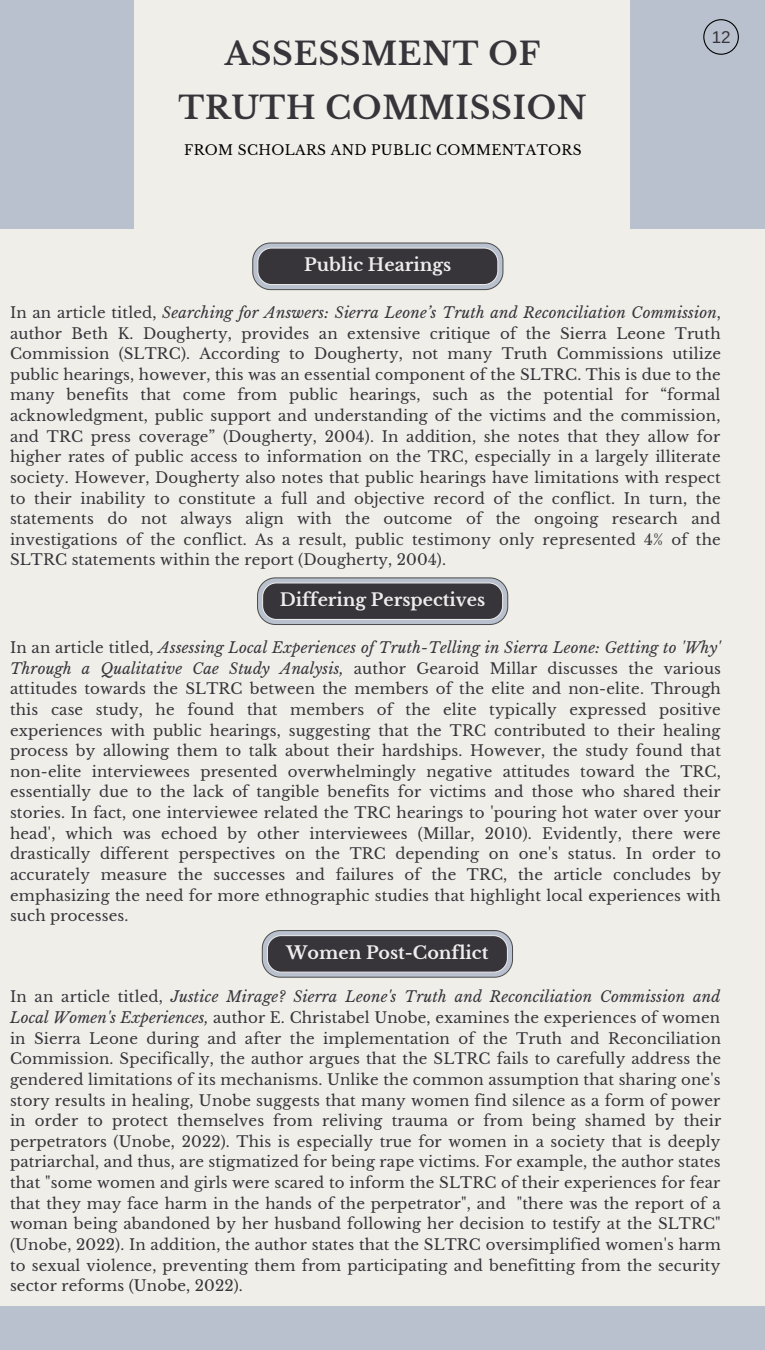
<style>
.page{position:relative;width:765px;height:1350px;background:#efeee9}
.page>*{position:absolute;margin:0;border:0;box-sizing:border-box;transform-origin:0 0}
.t1{font:700 31.25px/54.4px "Libre Baskerville";letter-spacing:.025em;color:#37343a;text-align:center}
.t2{font:700 17.5px "Libre Baskerville";color:#ededed}
.t3{font:17px "Arimo";color:#37343a}
.t4{font:15px/20.6px "Libre Baskerville";letter-spacing:.01em;color:#37343a;text-align:justify}
.t5{font:13.75px "Libre Baskerville";letter-spacing:.025em;color:#000}
.s1{font-style:italic}
</style>
<div class="page">
<div style="left:0;top:0;width:134px;height:229px;background:#b8c1cd"></div>
<div style="left:630px;top:0;width:135px;height:229px;background:#b8c1cd"></div>
<div style="left:0;top:1306px;width:765px;height:44px;background:#b8c1cd"></div>
<svg style="left:703px;top:19px;width:36px;height:36px"></svg>
<svg style="left:257px;top:577px;width:251px;height:48px;background:#5d5d63"></svg>
<svg style="left:262px;top:930px;width:251px;height:48px;background:#5d5d63"></svg>
<svg style="left:252px;top:242px;width:251px;height:48px;background:#5e5d64"></svg>
<h1 class="t1" style="left:178px;top:27px;width:410px">ASSESSMENT OF<br>TRUTH COMMISSION</h1>
<p class="t5" style="left:184px;top:141px;width:399px">FROM SCHOLARS AND PUBLIC COMMENTATORS</p>
<p class="t2" style="left:304px;top:254px;width:149px">Public Hearings</p>
<p class="t3" style="left:712px;top:27px;width:20px">12</p>
<p class="t4" style="left:10px;top:302px;width:713px">In an article titled, <span class="s1">Searching for Answers: Sierra Leone’s Truth and Reconciliation Commission</span>, author Beth K. Dougherty, provides an extensive critique of the Sierra Leone Truth Commission (SLTRC). According to Dougherty, not many Truth Commissions utilize public hearings, however, this was an essential component of the SLTRC. This is due to the many benefits that come from public hearings, such as the potential for “formal acknowledgment, public support and understanding of the victims and the commission, and TRC press coverage” (Dougherty, 2004). In addition, she notes that they allow for higher rates of public access to information on the TRC, especially in a largely illiterate society. However, Dougherty also notes that public hearings have limitations with respect to their inability to constitute a full and objective record of the conflict. In turn, the statements do not always align with the outcome of the ongoing research and investigations of the conflict. As a result, public testimony only represented 4% of the SLTRC statements within the report (Dougherty, 2004).</p>
<p class="t2" style="left:280px;top:589px;width:207px">Differing Perspectives</p>
<p class="t4" style="left:10px;top:638px;width:713px">In an article titled, <span class="s1">Assessing Local Experiences of Truth-Telling in Sierra Leone: Getting to 'Why' Through a Qualitative Cae Study Analysis,</span> author Gearoid Millar discusses the various attitudes towards the SLTRC between the members of the elite and non-elite. Through this case study, he found that members of the elite typically expressed positive experiences with public hearings, suggesting that the TRC contributed to their healing process by allowing them to talk about their hardships. However, the study found that non-elite interviewees presented overwhelmingly negative attitudes toward the TRC, essentially due to the lack of tangible benefits for victims and those who shared their stories. In fact, one interviewee related the TRC hearings to 'pouring hot water over your head', which was echoed by other interviewees (Millar, 2010). Evidently, there were drastically different perspectives on the TRC depending on one's status. In order to accurately measure the successes and failures of the TRC, the article concludes by emphasizing the need for more ethnographic studies that highlight local experiences with such processes.</p>
<p class="t2" style="left:286px;top:942px;width:204px">Women Post-Conflict</p>
<p class="t4" style="left:10px;top:987px;width:713px">In an article titled, <span class="s1">Justice Mirage? Sierra Leone's Truth and Reconciliation Commission and Local Women's Experiences,</span> author E. Christabel Unobe, examines the experiences of women in Sierra Leone during and after the implementation of the Truth and Reconciliation Commission. Specifically, the author argues that the SLTRC fails to carefully address the gendered limitations of its mechanisms. Unlike the common assumption that sharing one's story results in healing, Unobe suggests that many women find silence as a form of power in order to protect themselves from reliving trauma or from being shamed by their perpetrators (Unobe, 2022). This is especially true for women in a society that is deeply patriarchal, and thus, are stigmatized for being rape victims. For example, the author states that "some women and girls were scared to inform the SLTRC of their experiences for fear that they may face harm in the hands of the perpetrator", and "there was the report of a woman being abandoned by her husband following her decision to testify at the SLTRC" (Unobe, 2022). In addition, the author states that the SLTRC oversimplified women's harm to sexual violence, preventing them from participating and benefitting from the security sector reforms (Unobe, 2022).</p>
</div>
